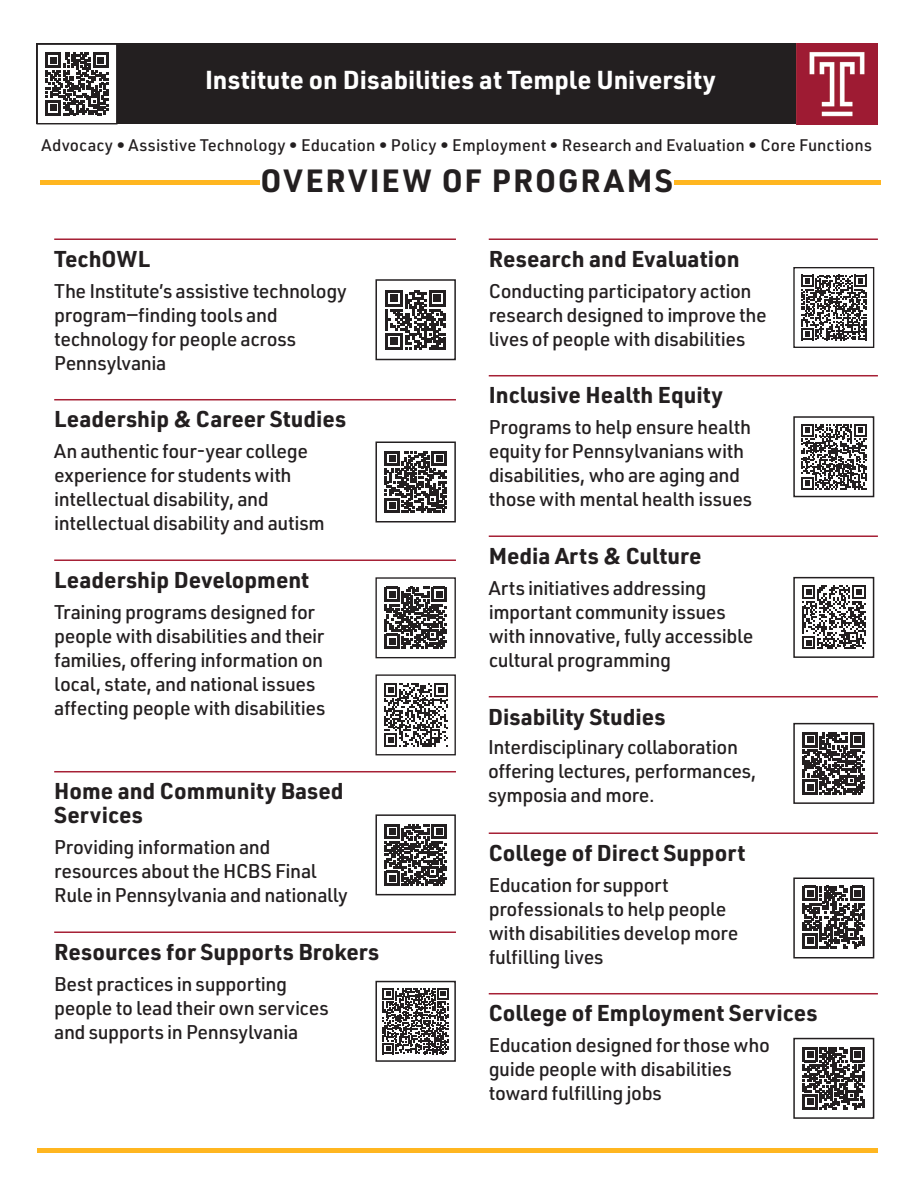
<style>
.page{position:relative;width:918px;height:1188px;background:#fff}
.page>*{position:absolute;margin:0;border:0;box-sizing:border-box;transform-origin:0 0}
.t1{font:700 31.5px "URWDIN";letter-spacing:.065em;color:#231f20}
.t2{font:700 25.5px "URWDIN";letter-spacing:.005em;color:#fff}
.t3{font:700 22.5px/24px "URWDIN";color:#231f20}
.body_DINright_indent{font:500 19.5px/24px "URWDIN";letter-spacing:-.02em;color:#231f20}
.t4{font:500 16.5px "URWDIN";letter-spacing:.01em;color:#231f20}
</style>
<div class="page">
<hr style="left:41px;top:181px;width:840px;height:4px;background:#ffb620">
<div style="left:37px;top:43px;width:841px;height:81px;background:#231f20"></div>
<hr style="left:54px;top:238px;width:402px;height:2px;background:#a62035">
<hr style="left:54px;top:399px;width:402px;height:1px;background:#a62035">
<hr style="left:54px;top:559px;width:402px;height:2px;background:#a62035">
<hr style="left:54px;top:771px;width:402px;height:1px;background:#a62035">
<hr style="left:54px;top:931px;width:402px;height:2px;background:#a62035">
<img style="left:797px;top:43px;width:81px;height:81px">
<div style="left:261px;top:169px;width:413px;height:41px;background:#fff"></div>
<svg style="left:386px;top:290px;width:60px;height:60px"></svg>
<div style="left:375px;top:279px;width:81px;height:81px;border:2px solid #231f20"></div>
<svg style="left:385px;top:451px;width:62px;height:62px"></svg>
<div style="left:375px;top:442px;width:81px;height:81px;border:2px solid #231f20"></div>
<svg style="left:385px;top:587px;width:62px;height:62px"></svg>
<div style="left:375px;top:577px;width:81px;height:81px;border:1px solid #231f20"></div>
<svg style="left:384px;top:683px;width:63px;height:64px"></svg>
<div style="left:375px;top:674px;width:81px;height:81px;border:1px solid #231f20"></div>
<svg style="left:385px;top:824px;width:62px;height:62px"></svg>
<div style="left:375px;top:814px;width:81px;height:81px;border:2px solid #231f20"></div>
<svg style="left:383px;top:988px;width:66px;height:66px"></svg>
<div style="left:375px;top:981px;width:81px;height:81px;border:2px solid #231f20"></div>
<div style="left:37px;top:44px;width:80px;height:80px;background:#fff"></div>
<svg style="left:46px;top:53px;width:62px;height:62px"></svg>
<div style="left:37px;top:43px;width:81px;height:81px;border:1px solid #231f20"></div>
<div style="left:37px;top:1148px;width:841px;height:5px;background:#ffb620"></div>
<hr style="left:489px;top:238px;width:389px;height:2px;background:#a62035">
<hr style="left:489px;top:375px;width:389px;height:1px;background:#a62035">
<hr style="left:489px;top:535px;width:389px;height:2px;background:#a62035">
<hr style="left:489px;top:696px;width:389px;height:1px;background:#a62035">
<hr style="left:489px;top:832px;width:389px;height:2px;background:#a62035">
<hr style="left:489px;top:993px;width:389px;height:1px;background:#a62035">
<svg style="left:801px;top:275px;width:66px;height:65px"></svg>
<div style="left:793px;top:267px;width:81px;height:81px;border:1px solid #231f20"></div>
<svg style="left:801px;top:424px;width:66px;height:65px"></svg>
<div style="left:793px;top:416px;width:81px;height:81px;border:2px solid #231f20"></div>
<svg style="left:802px;top:585px;width:64px;height:64px"></svg>
<div style="left:793px;top:577px;width:81px;height:81px;border:2px solid #231f20"></div>
<svg style="left:803px;top:732px;width:62px;height:63px"></svg>
<div style="left:793px;top:723px;width:81px;height:81px;border:2px solid #231f20"></div>
<svg style="left:803px;top:886px;width:62px;height:62px"></svg>
<div style="left:793px;top:877px;width:81px;height:81px;border:2px solid #231f20"></div>
<svg style="left:803px;top:1047px;width:62px;height:62px"></svg>
<div style="left:793px;top:1038px;width:81px;height:81px;border:2px solid #231f20"></div>
<h1 class="t2" style="left:205px;top:62px;width:512px">Institute on Disabilities at Temple University</h1>
<p class="t4" style="left:42px;top:134px;width:832px">Advocacy • Assistive Technology • Education • Policy • Employment • Research and Evaluation • Core Functions</p>
<h2 class="t1" style="left:261px;top:159px;width:414px">OVERVIEW OF PROGRAMS</h2>
<h3 class="t3" style="left:54px;top:246px;width:98px">TechOWL</h3>
<p class="body_DINright_indent" style="left:54px;top:278px;width:294px">The Institute’s assistive technology program—finding tools and technology for people across<br>Pennsylvania</p>
<h3 class="t3" style="left:54px;top:406px;width:294px">Leadership &amp; Career Studies</h3>
<p class="body_DINright_indent" style="left:54px;top:439px;width:272px">An authentic four-year college experience for students with intellectual disability, and intellectual disability and autism</p>
<h3 class="t3" style="left:54px;top:567px;width:257px">Leadership Development</h3>
<p class="body_DINright_indent" style="left:54px;top:599px;width:273px">Training programs designed for people with disabilities and their families, offering information on local, state, and national issues affecting people with disabilities</p>
<h3 class="t3" style="left:54px;top:778px;width:291px">Home and Community Based<br>Services</h3>
<p class="body_DINright_indent" style="left:54px;top:835px;width:295px">Providing information and resources about the HCBS Final<br>Rule in Pennsylvania and nationally</p>
<h3 class="t3" style="left:54px;top:939px;width:327px">Resources for Supports Brokers</h3>
<p class="body_DINright_indent" style="left:54px;top:971px;width:276px">Best practices in supporting people to lead their own services and supports in Pennsylvania</p>
<h3 class="t3" style="left:489px;top:246px;width:252px">Research and Evaluation</h3>
<p class="body_DINright_indent" style="left:489px;top:278px;width:279px">Conducting participatory action research designed to improve the lives of people with disabilities</p>
<h3 class="t3" style="left:489px;top:382px;width:236px">Inclusive Health Equity</h3>
<p class="body_DINright_indent" style="left:489px;top:415px;width:265px">Programs to help ensure health equity for Pennsylvanians with disabilities, who are aging and those with mental health issues</p>
<h3 class="t3" style="left:489px;top:543px;width:214px">Media Arts &amp; Culture</h3>
<p class="body_DINright_indent" style="left:489px;top:575px;width:266px">Arts initiatives addressing important community issues with innovative, fully accessible cultural programming</p>
<h3 class="t3" style="left:488px;top:704px;width:179px">Disability Studies</h3>
<p class="body_DINright_indent" style="left:488px;top:734px;width:270px">Interdisciplinary collaboration offering lectures, performances, symposia and more.</p>
<h3 class="t3" style="left:489px;top:840px;width:258px">College of Direct Support</h3>
<p class="body_DINright_indent" style="left:489px;top:872px;width:251px">Education for support professionals to help people with disabilities develop more fulfilling lives</p>
<h3 class="t3" style="left:489px;top:1000px;width:331px">College of Employment Services</h3>
<p class="body_DINright_indent" style="left:489px;top:1033px;width:283px">Education designed for those who guide people with disabilities toward fulfilling jobs</p>
</div>
